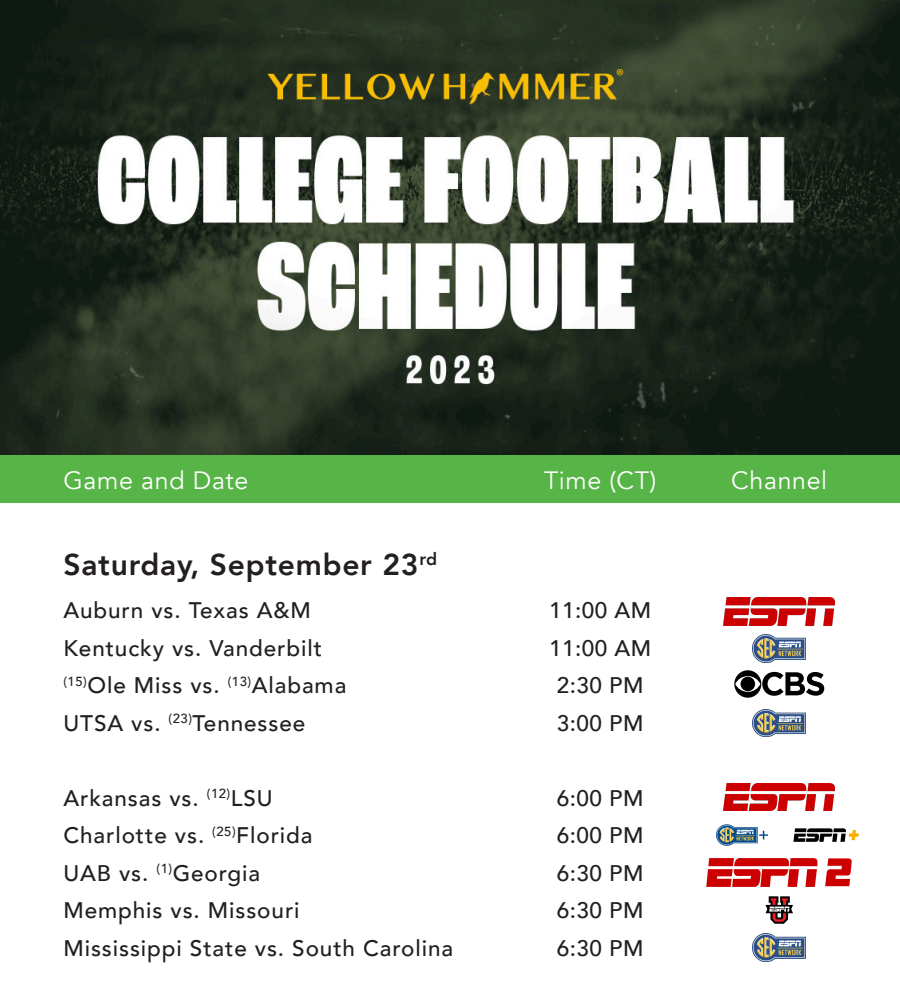
<style>
.page{position:relative;width:900px;height:994px;background:#fff}
.page>*{position:absolute;margin:0;border:0;box-sizing:border-box;transform-origin:0 0}
.t1{font:800 30px "Avenir";letter-spacing:.025em;color:#231f20}
.t2{font:25.05px "Avenir";letter-spacing:.025em;color:#fff}
.t3{font:500 22.5px/37.5px "Avenir";letter-spacing:.04em;color:#231f20;text-align:center}
</style>
<div class="page">
<div style="left:0;top:454px;width:900px;height:48px;background:#57b547"></div>
<img style="left:0;top:0;width:900px;height:454px">
<img style="left:716px;top:824px;width:52px;height:22px">
<img style="left:793px;top:828px;width:66px;height:14px">
<img style="left:724px;top:598px;width:111px;height:27px">
<img style="left:753px;top:635px;width:53px;height:27px">
<img style="left:753px;top:709px;width:53px;height:27px">
<svg style="left:734px;top:670px;width:90px;height:27px"></svg>
<svg style="left:709px;top:858px;width:142px;height:1px"></svg>
<img style="left:707px;top:859px;width:145px;height:27px">
<img style="left:724px;top:783px;width:111px;height:27px">
<img style="left:753px;top:934px;width:53px;height:27px">
<svg style="left:766px;top:896px;width:27px;height:27px"></svg>
<p class="t2" style="left:63px;top:465px;width:187px">Game and Date</p>
<p class="t2" style="left:544px;top:465px;width:114px">Time (CT)</p>
<p class="t2" style="left:731px;top:465px;width:98px">Channel</p>
<p class="t1" style="left:63px;top:541px;width:375px">Saturday, September 23<sup>rd</sup></p>
<p class="t3" style="left:63px;top:590px;width:249px">Auburn vs. Texas A&amp;M</p>
<p class="t3" style="left:63px;top:628px;width:260px">Kentucky vs. Vanderbilt</p>
<p class="t3" style="left:63px;top:665px;width:284px"><sup>(15)</sup>Ole Miss vs. <sup>(13)</sup>Alabama</p>
<p class="t3" style="left:63px;top:703px;width:243px">UTSA vs. <sup>(23)</sup>Tennessee</p>
<p class="t3" style="left:63px;top:778px;width:211px">Arkansas vs. <sup>(12)</sup>LSU</p>
<p class="t3" style="left:63px;top:815px;width:251px">Charlotte vs. <sup>(25)</sup>Florida</p>
<p class="t3" style="left:63px;top:853px;width:198px">UAB vs. <sup>(1)</sup>Georgia</p>
<p class="t3" style="left:63px;top:890px;width:238px">Memphis vs. Missouri</p>
<p class="t3" style="left:63px;top:928px;width:391px">Mississippi State vs. South Carolina</p>
<p class="t3" style="left:549px;top:590px;width:103px">11:00 AM</p>
<p class="t3" style="left:549px;top:628px;width:103px">11:00 AM<br>2:30 PM</p>
<p class="t3" style="left:557px;top:703px;width:88px">3:00 PM</p>
<p class="t3" style="left:557px;top:778px;width:88px">6:00 PM</p>
<p class="t3" style="left:557px;top:815px;width:88px">6:00 PM</p>
<p class="t3" style="left:557px;top:853px;width:88px">6:30 PM</p>
<p class="t3" style="left:557px;top:890px;width:88px">6:30 PM</p>
<p class="t3" style="left:557px;top:928px;width:88px">6:30 PM</p>
</div>
